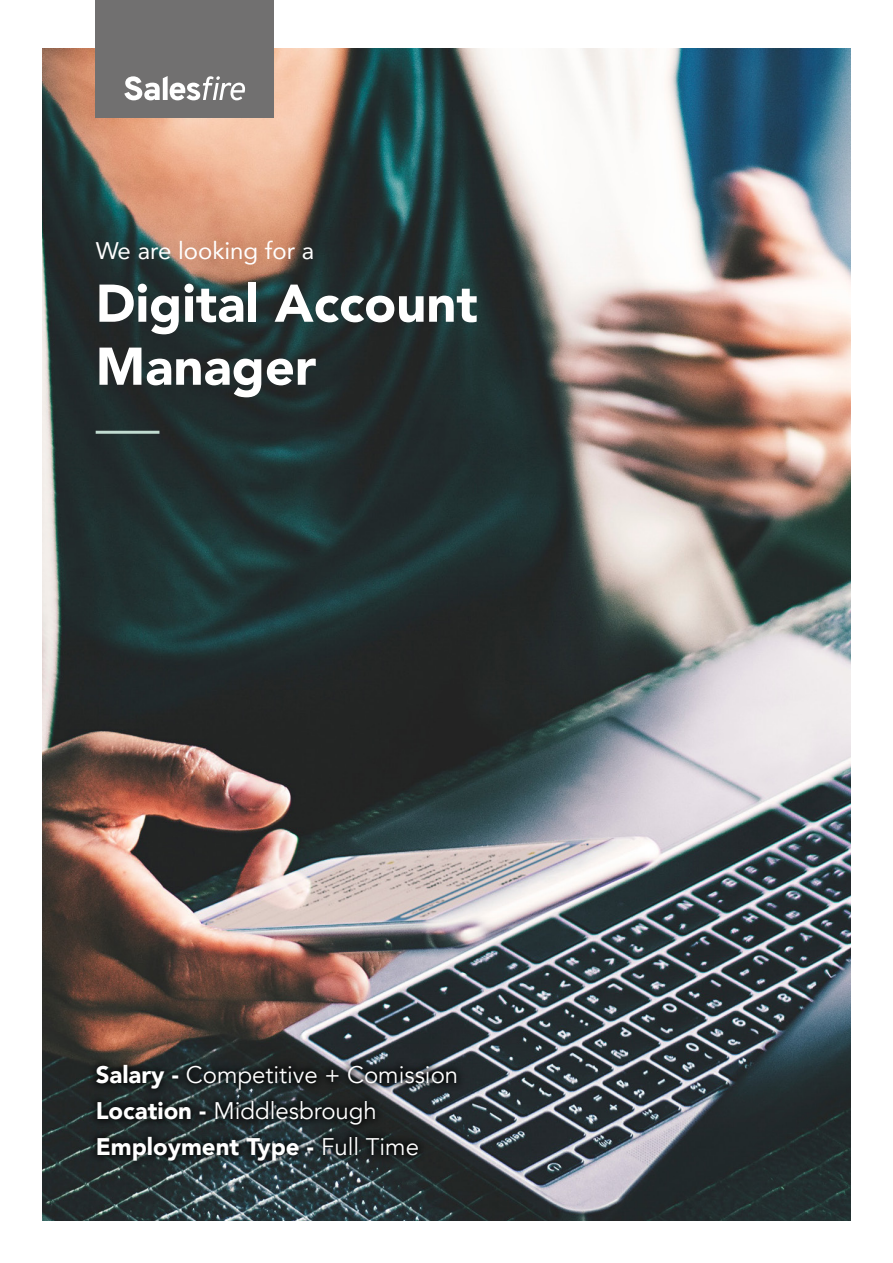
<style>
.page{position:relative;width:893px;height:1263px;background:#fff}
.page>*{position:absolute;margin:0;border:0;box-sizing:border-box;transform-origin:0 0}
.t1{font:900 52.5px/63px "Avenir";color:#fff}
.t2{font:24px/36px "Avenir";color:#fff}
.t3{font:24px "Avenir";color:#fff}
.s1{font-weight:900}
</style>
<div class="page">
<img style="left:43px;top:49px;width:807px;height:1171px">
<hr style="left:96px;top:431px;width:63px;height:3px;background:#c0dbd0">
<div style="left:96px;top:0;width:178px;height:117px;background:#717070"></div>
<svg style="left:124px;top:76px;width:121px;height:24px"></svg>
<div style="left:88px;top:1056px;width:378px;height:114px;background:#000;opacity:.75"></div>
<p class="t3" style="left:96px;top:231px;width:220px">We are looking for a</p>
<h1 class="t1" style="left:96px;top:271px;width:384px">Digital Account<br>Manager</h1>
<p class="t2" style="left:96px;top:1057px;width:364px"><span class="s1">Salary -</span> Competitive + Comission<br><span class="s1">Location -</span> Middlesbrough<br><span class="s1">Employment Type -</span> Full Time</p>
</div>
